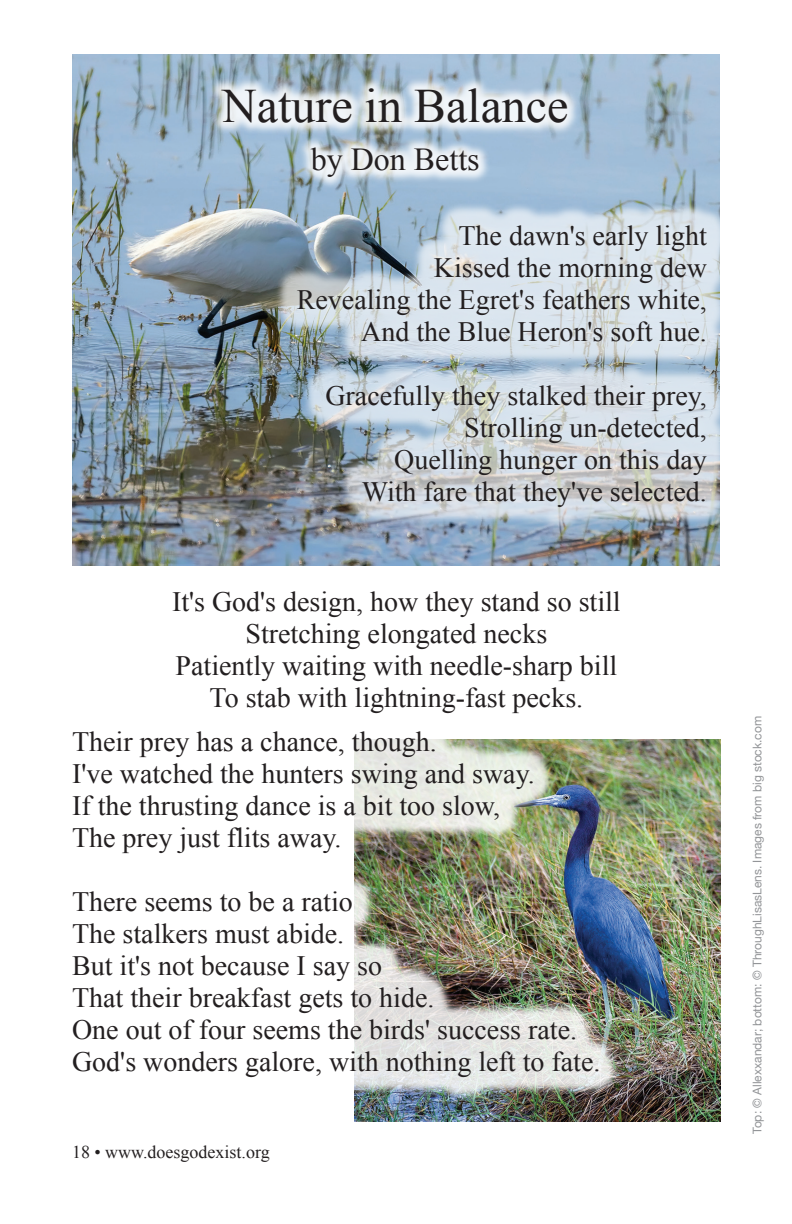
<style>
.page{position:relative;width:792px;height:1224px;background:#fff}
.page>*{position:absolute;margin:0;border:0;box-sizing:border-box;transform-origin:0 0}
.Body_Copy{font:48px "Times New Roman";color:#231f20}
.Body_Copy-2{font:32px "Times New Roman";color:#231f20}
.Body_Copy-3{font:28px "Times New Roman";color:#231f20}
.t1{font:18px "Times New Roman";color:#231f20}
.Body_Copy-4{font:12px "Helvetica Neue";color:#939598}
</style>
<div class="page">
<img style="left:72px;top:54px;width:648px;height:512px">
<div style="left:275px;top:202px;width:455px;height:328px;background:#fff;opacity:.65"></div>
<div style="left:287px;top:213px;width:431px;height:306px;background:#fff;opacity:.4"></div>
<img style="left:354px;top:740px;width:367px;height:382px">
<div style="left:49px;top:708px;width:571px;height:393px;background:#fff;opacity:.85"></div>
<div style="left:60px;top:719px;width:550px;height:370px;background:#fff;opacity:.4"></div>
<div style="left:208px;top:75px;width:372px;height:115px;background:#fff;opacity:.85"></div>
<p class="Body_Copy" style="left:222px;top:74px;width:348px">Nature in Balance</p>
<p class="Body_Copy-2" style="left:311px;top:138px;width:170px">by Don Betts</p>
<p class="Body_Copy-3" style="left:459px;top:217px;width:250px">The dawn's early light</p>
<p class="Body_Copy-3" style="left:434px;top:249px;width:274px">Kissed the morning dew</p>
<p class="Body_Copy-3" style="left:297px;top:281px;width:412px">Revealing the Egret's feathers white,</p>
<p class="Body_Copy-3" style="left:361px;top:313px;width:347px">And the Blue Heron's soft hue.</p>
<p class="Body_Copy-3" style="left:325px;top:377px;width:383px">Gracefully they stalked their prey,</p>
<p class="Body_Copy-3" style="left:464px;top:409px;width:244px">Strolling un-detected,</p>
<p class="Body_Copy-3" style="left:394px;top:441px;width:314px">Quelling hunger on this day</p>
<p class="Body_Copy-3" style="left:362px;top:473px;width:347px">With fare that they've selected.</p>
<p class="Body_Copy-3" style="left:172px;top:582px;width:450px">It's God's design, how they stand so still</p>
<p class="Body_Copy-3" style="left:246px;top:614px;width:303px">Stretching elongated necks</p>
<p class="Body_Copy-3" style="left:176px;top:646px;width:443px">Patiently waiting with needle-sharp bill</p>
<p class="Body_Copy-3" style="left:210px;top:678px;width:375px">To stab with lightning-fast pecks.</p>
<p class="Body_Copy-3" style="left:72px;top:722px;width:366px">Their prey has a chance, though.</p>
<p class="Body_Copy-3" style="left:72px;top:754px;width:464px">I've watched the hunters swing and sway.</p>
<p class="Body_Copy-3" style="left:72px;top:786px;width:430px">If the thrusting dance is a bit too slow,</p>
<p class="Body_Copy-3" style="left:72px;top:818px;width:271px">The prey just flits away.</p>
<p class="Body_Copy-3" style="left:72px;top:882px;width:282px">There seems to be a ratio</p>
<p class="Body_Copy-3" style="left:72px;top:914px;width:274px">The stalkers must abide.</p>
<p class="Body_Copy-3" style="left:72px;top:946px;width:311px">But it's not because I say so</p>
<p class="Body_Copy-3" style="left:72px;top:978px;width:364px">That their breakfast gets to hide.</p>
<p class="Body_Copy-3" style="left:72px;top:1010px;width:507px">One out of four seems the birds' success rate.</p>
<p class="Body_Copy-3" style="left:72px;top:1042px;width:530px">God's wonders galore, with nothing left to fate.</p>
<p class="t1" style="left:72px;top:1140px;width:199px">18 • www.doesgodexist.org</p>
<p class="Body_Copy-4" style="left:749px;top:1134px;width:419px;rotate:-90deg">Top: © Allexxandar; bottom: © ThroughLisasLens. Images from big stock.com</p>
</div>
